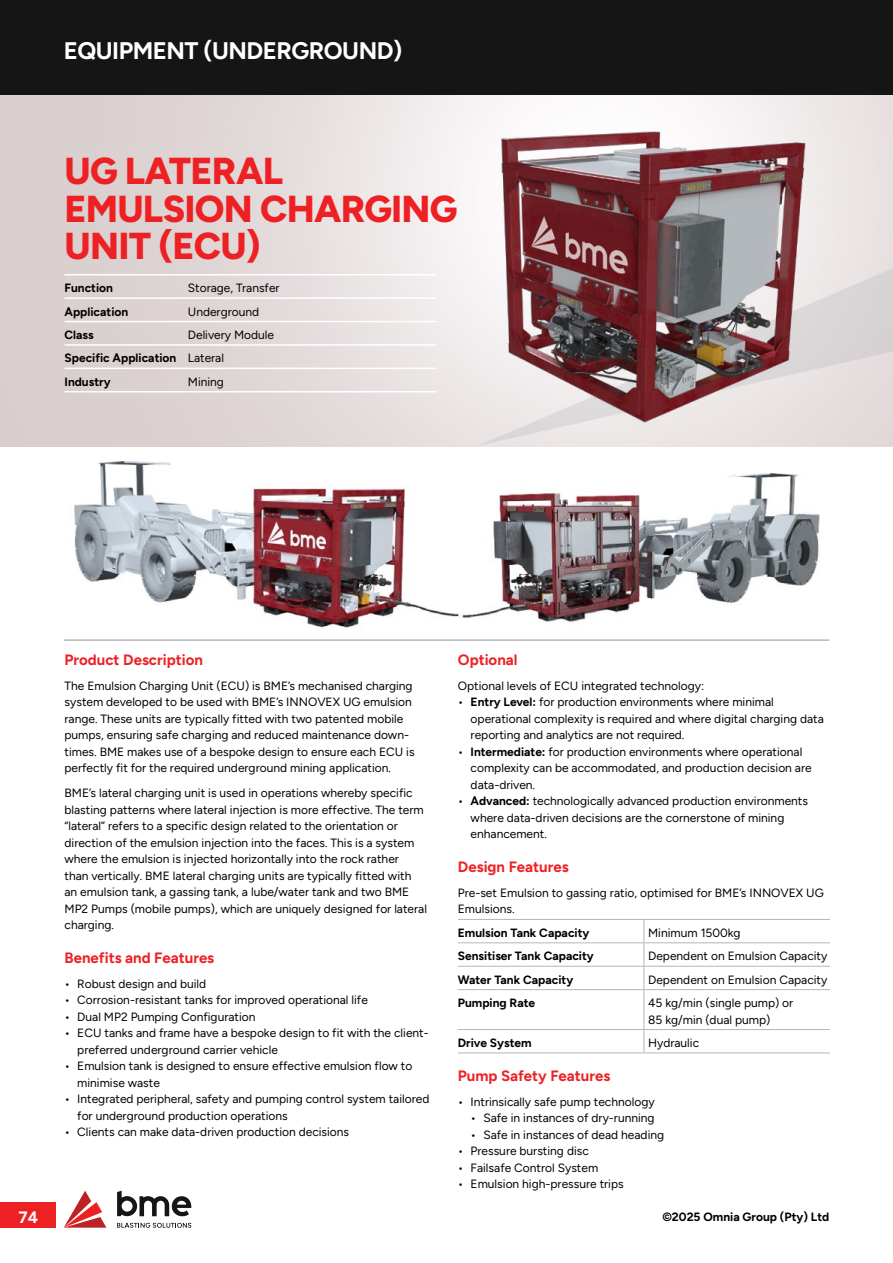
<style>
.page{position:relative;width:893px;height:1263px;background:#fff}
.page>*{position:absolute;margin:0;border:0;box-sizing:border-box;transform-origin:0 0}
.t1{font:800 37.5px/37.5px "Figtree";letter-spacing:-.02em;color:#ed2124}
.t2{font:700 24px "Figtree";letter-spacing:-.02em;color:#fff}
.t3{font:700 16.5px "Figtree";color:#fff}
.t4{font:700 15px "Figtree";color:#ed2124}
.t5{font:12px/16.5px "Figtree";color:#000}
.t6{font:700 12px/23.4px "Figtree";color:#000}
.s1{font-weight:400}
.s2{font-weight:700}
</style>
<div class="page">
<img style="left:74px;top:461px;width:746px;height:167px">
<svg style="left:477px;top:268px;width:416px;height:178px;background:#e2dbdc"></svg>
<hr style="left:458px;top:919px;width:186px;height:1px;background:#b4b6b9">
<hr style="left:644px;top:919px;width:186px;height:1px;background:#b4b6b9">
<hr style="left:458px;top:942px;width:186px;height:1px;background:#b4b6b9">
<hr style="left:644px;top:942px;width:186px;height:1px;background:#b4b6b9">
<hr style="left:458px;top:966px;width:186px;height:1px;background:#b4b6b9">
<hr style="left:644px;top:966px;width:186px;height:1px;background:#b4b6b9">
<svg style="left:643px;top:920px;width:1px;height:69px"></svg>
<hr style="left:458px;top:989px;width:186px;height:1px;background:#b4b6b9">
<hr style="left:644px;top:989px;width:186px;height:1px;background:#b4b6b9">
<hr style="left:643px;top:990px;width:1px;height:39px;background:#b4b6b9">
<hr style="left:458px;top:1029px;width:186px;height:1px;background:#b4b6b9">
<hr style="left:644px;top:1029px;width:186px;height:1px;background:#b4b6b9">
<svg style="left:643px;top:1030px;width:1px;height:22px"></svg>
<hr style="left:458px;top:1052px;width:186px;height:1px;background:#b4b6b9">
<hr style="left:644px;top:1052px;width:186px;height:1px;background:#b4b6b9">
<hr style="left:64px;top:639px;width:765px;height:2px;background:#b4b6b9">
<img style="left:427px;top:116px;width:425px;height:318px">
<div style="left:0;top:1202px;width:55px;height:26px;background:#ed2124"></div>
<div style="left:0;top:0;width:893px;height:95px;background:#151515"></div>
<svg style="left:64px;top:1191px;width:42px;height:36px"></svg>
<svg style="left:117px;top:1191px;width:74px;height:25px"></svg>
<svg style="left:117px;top:1223px;width:74px;height:5px"></svg>
<h2 class="t2" style="left:64px;top:36px;width:340px">EQUIPMENT (UNDERGROUND)</h2>
<h1 class="t1" style="left:65px;top:152px;width:394px">UG LATERAL<br>EMULSION CHARGING<br>UNIT (ECU)</h1>
<p class="t6" style="left:65px;top:276px;width:50px">Function</p>
<p class="t5" style="left:188px;top:280px;width:93px">Storage, Transfer</p>
<p class="t6" style="left:65px;top:299px;width:65px">Application</p>
<p class="t5" style="left:188px;top:303px;width:73px">Underground</p>
<p class="t6" style="left:65px;top:323px;width:31px">Class</p>
<p class="t6" style="left:65px;top:323px;width:211px;text-indent:123px"><span class="s1">Delivery Module<br></span>Specific Application <span class="s1">Lateral<br></span>Industry</p>
<p class="t5" style="left:188px;top:373px;width:38px">Mining</p>
<p class="t4" style="left:65px;top:650px;width:140px">Product Description</p>
<p class="t5" style="left:65px;top:677px;width:352px">The Emulsion Charging Unit (ECU) is BME’s mechanised charging system developed to be used with BME’s INNOVEX UG emulsion range. These units are typically fitted with two patented mobile pumps, ensuring safe charging and reduced maintenance down&shy;times. BME makes use of a bespoke design to ensure each ECU is perfectly fit for the required underground mining application.</p>
<p class="t5" style="left:65px;top:785px;width:364px">BME’s lateral charging unit is used in operations whereby specific blasting patterns where lateral injection is more effective. The term “lateral” refers to a specific design related to the orientation or direction of the emulsion injection into the faces. This is a system where the emulsion is injected horizontally into the rock rather<br>than vertically. BME lateral charging units are typically fitted with an emulsion tank, a gassing tank, a lube/water tank and two BME MP2 Pumps (mobile pumps), which are uniquely designed for lateral charging.</p>
<p class="t4" style="left:65px;top:948px;width:151px">Benefits and Features</p>
<p class="t5" style="left:65px;top:975px;width:143px">• Robust design and build</p>
<p class="t5" style="left:65px;top:992px;width:305px">• Corrosion-resistant tanks for improved operational life</p>
<p class="t5" style="left:65px;top:1008px;width:193px">• Dual MP2 Pumping Configuration</p>
<p class="t5" style="left:77px;top:1025px;width:353px;text-indent:-13px">• ECU tanks and frame have a bespoke design to fit with the client&shy;preferred underground carrier vehicle</p>
<p class="t5" style="left:77px;top:1058px;width:337px;text-indent:-13px">• Emulsion tank is designed to ensure effective emulsion flow to minimise waste</p>
<p class="t5" style="left:77px;top:1091px;width:354px;text-indent:-13px">• Integrated peripheral, safety and pumping control system tailored for underground production operations</p>
<p class="t5" style="left:65px;top:1124px;width:286px">• Clients can make data-driven production decisions</p>
<p class="t4" style="left:458px;top:650px;width:61px">Optional</p>
<p class="t5" style="left:458px;top:677px;width:248px">Optional levels of ECU integrated technology:</p>
<p class="t5" style="left:471px;top:693px;width:355px;text-indent:-13px">• <span class="s2">Entry Level:</span> for production environments where minimal operational complexity is required and where digital charging data reporting and analytics are not required.</p>
<p class="t5" style="left:471px;top:743px;width:343px;text-indent:-13px">• <span class="s2">Intermediate:</span> for production environments where operational complexity can be accommodated, and production decision are data-driven.</p>
<p class="t5" style="left:471px;top:792px;width:339px;text-indent:-13px">• <span class="s2">Advanced:</span> technologically advanced production environments where data-driven decisions are the cornerstone of mining enhancement.</p>
<p class="t4" style="left:458px;top:857px;width:112px">Design Features</p>
<p class="t5" style="left:458px;top:884px;width:367px">Pre-set Emulsion to gassing ratio, optimised for BME’s INNOVEX UG<br>Emulsions.</p>
<p class="t6" style="left:458px;top:921px;width:133px">Emulsion Tank Capacity</p>
<p class="t5" style="left:648px;top:924px;width:94px">Minimum 1500kg</p>
<p class="t6" style="left:458px;top:944px;width:137px">Sensitiser Tank Capacity</p>
<p class="t5" style="left:648px;top:948px;width:181px">Dependent on Emulsion Capacity</p>
<p class="t6" style="left:458px;top:967px;width:117px">Water Tank Capacity</p>
<p class="t5" style="left:648px;top:971px;width:181px">Dependent on Emulsion Capacity</p>
<p class="t6" style="left:458px;top:991px;width:79px">Pumping Rate</p>
<p class="t5" style="left:648px;top:994px;width:147px">45 kg/min (single pump) or<br>85 kg/min (dual pump)</p>
<p class="t6" style="left:458px;top:1031px;width:75px">Drive System</p>
<p class="t5" style="left:648px;top:1034px;width:52px">Hydraulic</p>
<p class="t4" style="left:458px;top:1066px;width:154px">Pump Safety Features</p>
<p class="t5" style="left:458px;top:1093px;width:198px">• Intrinsically safe pump technology</p>
<p class="t5" style="left:471px;top:1110px;width:186px">• Safe in instances of dry-running</p>
<p class="t5" style="left:471px;top:1126px;width:195px">• Safe in instances of dead heading</p>
<p class="t5" style="left:458px;top:1143px;width:133px">• Pressure bursting disc</p>
<p class="t5" style="left:458px;top:1159px;width:142px">• Failsafe Control System</p>
<p class="t5" style="left:458px;top:1176px;width:167px">• Emulsion high-pressure trips</p>
<h3 class="t3" style="left:19px;top:1207px;width:21px">74</h3>
<p class="t6" style="left:662px;top:1204px;width:168px">©2025 Omnia Group (Pty) Ltd</p>
</div>
